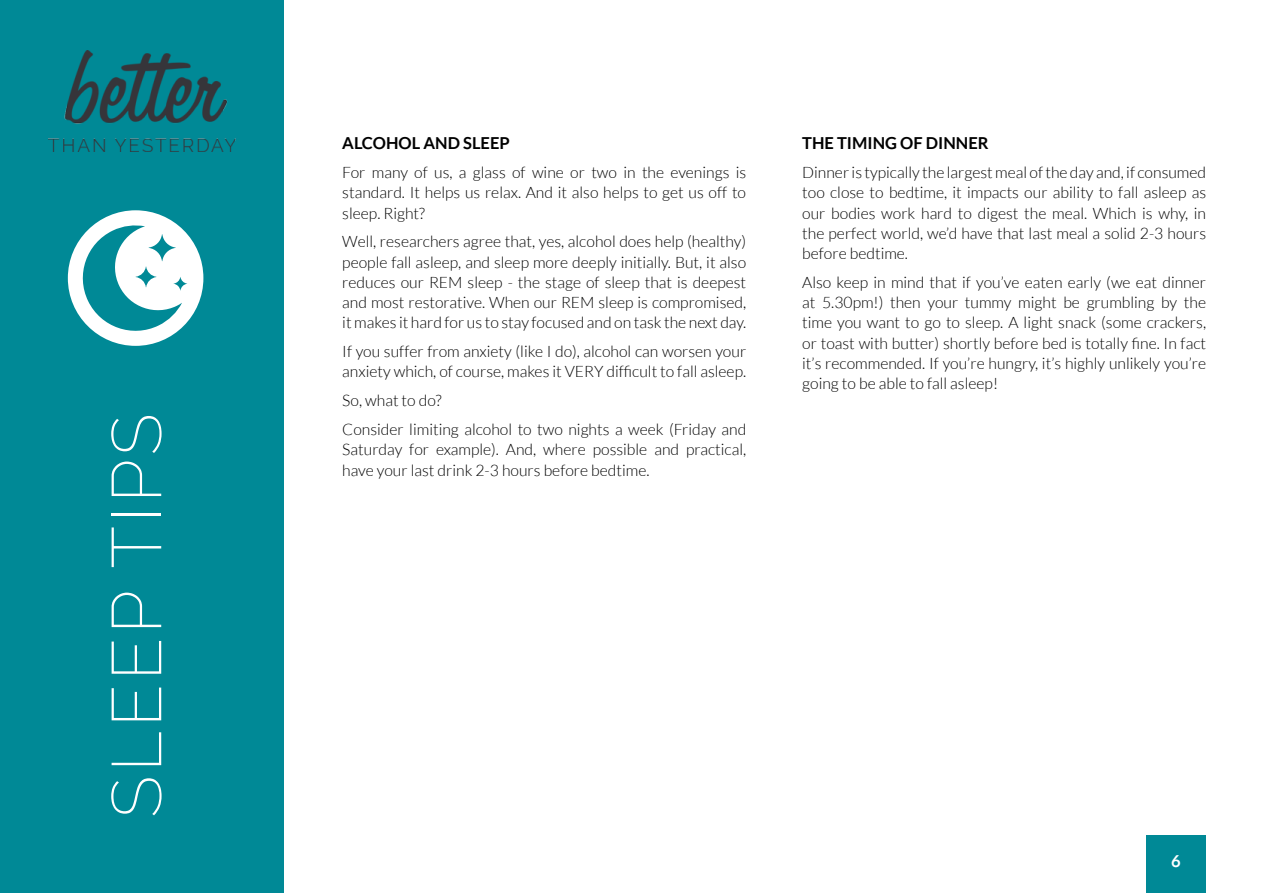
<style>
.page{position:relative;width:1263px;height:893px;background:#fff}
.page>*{position:absolute;margin:0;border:0;box-sizing:border-box;transform-origin:0 0}
.t1{font:200 69.9px "Raleway";letter-spacing:.05em;color:#fff}
.t2{font:700 16.5px "Lato";color:#000}
.t3{font:700 16.5px "Lato";color:#fff}
.t4{font:300 15.75px/20.2px "Lato";color:#000;text-align:justify}
</style>
<div class="page">
<div style="left:1146px;top:836px;width:59px;height:57px;background:#008996"></div>
<div style="left:0;top:0;width:284px;height:893px;background:#008996"></div>
<img style="left:48px;top:50px;width:188px;height:102px">
<svg style="left:68px;top:210px;width:135px;height:136px"></svg>
<h1 class="t1" style="left:96px;top:818px;width:407px;rotate:-90deg">SLEEP TIPS</h1>
<p class="t2" style="left:342px;top:134px;width:169px">ALCOHOL AND SLEEP</p>
<p class="t4" style="left:342px;top:162px;width:405px">For many of us, a glass of wine or two in the evenings is standard. It helps us relax. And it also helps to get us off to sleep. Right?</p>
<p class="t4" style="left:342px;top:232px;width:405px">Well, researchers agree that, yes, alcohol does help (healthy) people fall asleep, and sleep more deeply initially. But, it also reduces our REM sleep - the stage of sleep that is deepest and most restorative. When our REM sleep is compromised, it makes it hard for us to stay focused and on task the next day.</p>
<p class="t4" style="left:342px;top:341px;width:405px">If you suffer from anxiety (like I do), alcohol can worsen your anxiety which, of course, makes it VERY difficult to fall asleep.</p>
<p class="t4" style="left:342px;top:386px;width:405px;line-height:28.8px">So, what to do?<br>Consider limiting alcohol to two nights a week (Friday and</p>
<p class="t4" style="left:342px;top:440px;width:405px">Saturday for example). And, where possible and practical, have your last drink 2-3 hours before bedtime.</p>
<p class="t2" style="left:802px;top:134px;width:188px">THE TIMING OF DINNER</p>
<p class="t4" style="left:802px;top:162px;width:405px">Dinner is typically the largest meal of the day and, if consumed too close to bedtime, it impacts our ability to fall asleep as our bodies work hard to digest the meal. Which is why, in the perfect world, we’d have that last meal a solid 2-3 hours before bedtime.</p>
<p class="t4" style="left:802px;top:272px;width:405px">Also keep in mind that if you’ve eaten early (we eat dinner at 5.30pm!) then your tummy might be grumbling by the time you want to go to sleep. A light snack (some crackers, or toast with butter) shortly before bed is totally fine. In fact it’s recommended. If you’re hungry, it’s highly unlikely you’re going to be able to fall asleep!</p>
<p class="t3" style="left:1171px;top:851px;width:11px">6</p>
</div>
